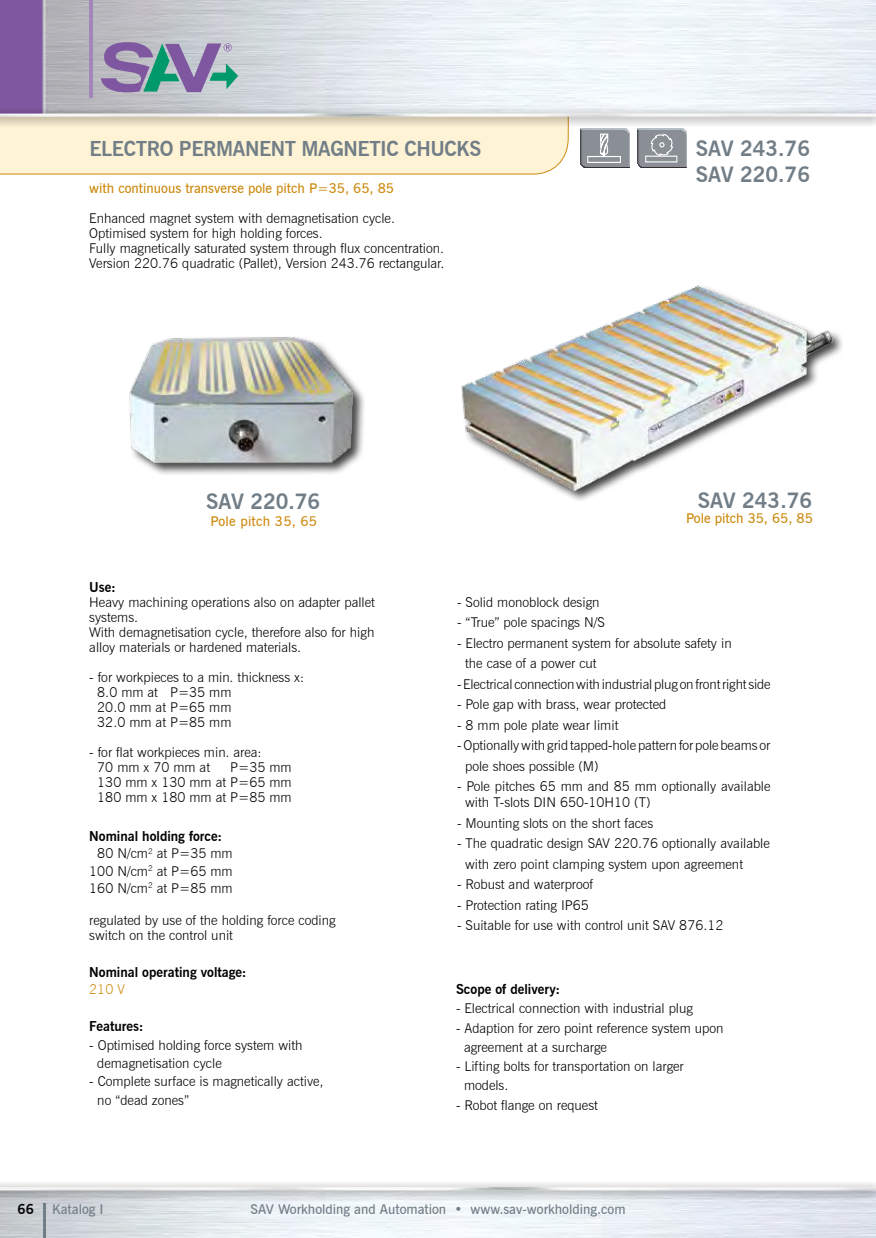
<style>
.page{position:relative;width:876px;height:1238px;background:#fff}
.page>*{position:absolute;margin:0;border:0;box-sizing:border-box;transform-origin:0 0}
.t1{font:700 21px/25.2px "News Gothic BT";color:#727e87}
.t2{font:700 20.4px "News Gothic BT";letter-spacing:-.02em;color:#727e87}
.t3{font:300 13.5px/15px "News Gothic BT";color:#000}
.t4{font:700 13.5px/17.1px "News Gothic BT";color:#000}
.t5{font:600 13.5px "News Gothic BT";color:#cc8b10}
.t6{font:600 13.5px "News Gothic BT";color:#727e87}
.t7{font:600 13.5px "News Gothic BT";letter-spacing:.02em;color:#cc8b10}
.s1{font-weight:700}
.s2{font-weight:300;color:#cc8b10}
</style>
<div class="page">
<div style="left:0;top:128px;width:569px;height:47px;background:#fef3d5"></div>
<div style="left:0;top:1179px;width:876px;height:22px;background:#000;opacity:.6"></div>
<img style="left:0;top:1187px;width:876px;height:3px">
<hr style="left:43px;top:1203px;width:2px;height:34px;background:#727e87">
<svg style="left:101px;top:42px;width:137px;height:55px;background:#939ab0"></svg>
<hr style="left:89px;top:0;width:3px;height:98px;background:#a185bb">
<div style="left:0;top:0;width:43px;height:116px;background:#7f57a1"></div>
<hr style="left:43px;top:0;width:3px;height:115px;background:#c3c4c9">
<div style="left:0;top:106px;width:876px;height:22px;background:#000;opacity:.6"></div>
<img style="left:0;top:113px;width:876px;height:4px">
<img style="left:461px;top:285px;width:382px;height:215px">
<svg style="left:638px;top:129px;width:49px;height:39px;background:#91969c"></svg>
<div style="left:645px;top:156px;width:32px;height:6px;border:1px solid #fff"></div>
<svg style="left:580px;top:128px;width:49px;height:40px;background:#94989f"></svg>
<div style="left:128px;top:335px;width:239px;height:141px;background:#000;opacity:.75"></div>
<img style="left:128px;top:335px;width:229px;height:133px">
<p class="t2" style="left:89px;top:136px;width:380px">ELECTRO PERMAN ENT MAGN ETIC CHUCKS</p>
<p class="t5" style="left:89px;top:180px;width:306px">with continuous transverse pole pitch P=35, 65, 85</p>
<p class="t3" style="left:89px;top:210px;width:357px">Enhanced magnet system with demagnetisation cycle.<br>Optimised system for high holding forces.<br>Fully magnetically saturated system through flux concentration.<br>Version 220.76 quadratic (Pallet), Version 243.76 rectangular.</p>
<p class="t1" style="left:696px;top:136px;width:116px">SAV 243.76<br>SAV 220.76</p>
<p class="t1" style="left:206px;top:489px;width:116px">SAV 220.76</p>
<p class="t1" style="left:698px;top:488px;width:116px">SAV 243.76</p>
<p class="t7" style="left:210px;top:512px;width:108px">Pole pitch 35, 65</p>
<p class="t5" style="left:686px;top:510px;width:128px">Pole pitch 35, 65, 85</p>
<p class="t3" style="left:89px;top:579px;width:287px"><span class="s1">Use:<br></span>Heavy machining operations also on adapter pallet systems.<br>With demagnetisation cycle, therefore also for high alloy materials or hardened materials.</p>
<p class="t3" style="left:97px;top:669px;width:208px;text-indent:-8px">- for workpieces to a min. thickness x:<br>8.0 mm at P=35 mm<br>20.0 mm at P=65 mm<br>32.0 mm at P=85 mm</p>
<p class="t3" style="left:97px;top:744px;width:166px;text-indent:-8px">- for flat workpieces min. area:<br>70 mm x 70 mm at</p>
<p class="t3" style="left:97px;top:759px;width:196px;text-align:justify;text-indent:133px">P=35 mm 130 mm x 130 mm at P=65 mm 180 mm x 180 mm at P=85 mm</p>
<p class="t4" style="left:89px;top:827px;width:134px">Nominal holding force:</p>
<p class="t3" style="left:97px;top:846px;width:137px">80 N/cm<sup>2</sup> at P=35 mm</p>
<p class="t3" style="left:89px;top:863px;width:145px">100 N/cm<sup>2</sup> at P=65 mm</p>
<p class="t3" style="left:89px;top:880px;width:145px">160 N/cm<sup>2</sup> at P=85 mm</p>
<p class="t3" style="left:89px;top:912px;width:248px">regulated by use of the holding force coding switch on the control unit</p>
<p class="t4" style="left:89px;top:963px;width:159px">Nominal operating voltage:<br><span class="s2">210 V</span></p>
<p class="t4" style="left:89px;top:1017px;width:56px">Features:</p>
<p class="t3" style="left:97px;top:1035px;width:207px;line-height:18.3px;text-indent:-8px">- Optimised holding force system with demagnetisation cycle</p>
<p class="t3" style="left:97px;top:1072px;width:228px;line-height:18.3px;text-indent:-8px">- Complete surface is magnetically active, no “dead zones”</p>
<p class="t3" style="left:457px;top:594px;width:144px">- Solid monoblock design</p>
<p class="t3" style="left:457px;top:615px;width:149px">- “True” pole spacings N/S</p>
<p class="t3" style="left:465px;top:632px;width:268px;line-height:20.4px;text-indent:-8px">- Electro permanent system for absolute safety in the case of a power cut</p>
<p class="t3" style="left:457px;top:676px;width:315px">- Electrical connection with industrial plug on front right side</p>
<p class="t3" style="left:457px;top:696px;width:211px">- Pole gap with brass, wear protected</p>
<p class="t3" style="left:457px;top:717px;width:163px">- 8 mm pole plate wear limit</p>
<p class="t3" style="left:465px;top:735px;width:307px;line-height:20.4px;text-indent:-8px">- Optionally with grid tapped-hole pattern for pole beams or pole shoes possible (M)</p>
<p class="t3" style="left:465px;top:778px;width:307px;line-height:16.2px;text-indent:-8px">- Pole pitches 65 mm and 85 mm optionally available with T-slots DIN 650-10H10 (T)</p>
<p class="t3" style="left:457px;top:815px;width:198px">- Mounting slots on the short faces</p>
<p class="t3" style="left:465px;top:833px;width:306px;line-height:20.4px;text-indent:-8px">- The quadratic design SAV 220.76 optionally available with zero point clamping system upon agreement</p>
<p class="t3" style="left:457px;top:876px;width:138px">- Robust and waterproof</p>
<p class="t3" style="left:457px;top:897px;width:133px">- Protection rating IP65</p>
<p class="t3" style="left:457px;top:917px;width:268px">- Suitable for use with control unit SAV 876.12</p>
<p class="t4" style="left:456px;top:980px;width:106px">Scope of delivery:</p>
<p class="t3" style="left:456px;top:1000px;width:238px">- Electrical connection with industrial plug</p>
<p class="t3" style="left:464px;top:1018px;width:261px;line-height:19.2px;text-indent:-8px">- Adaption for zero point reference system upon agreement at a surcharge</p>
<p class="t3" style="left:464px;top:1056px;width:221px;line-height:19.2px;text-indent:-8px">- Lifting bolts for transportation on larger models.</p>
<p class="t3" style="left:456px;top:1097px;width:143px">- Robot flange on request</p>
<p class="t4" style="left:18px;top:1200px;width:18px">66</p>
<p class="t6" style="left:52px;top:1201px;width:50px">Katalog I</p>
<p class="t6" style="left:250px;top:1201px;width:377px">SAV Workholding and Automation • www.sav-workholding.com</p>
</div>
